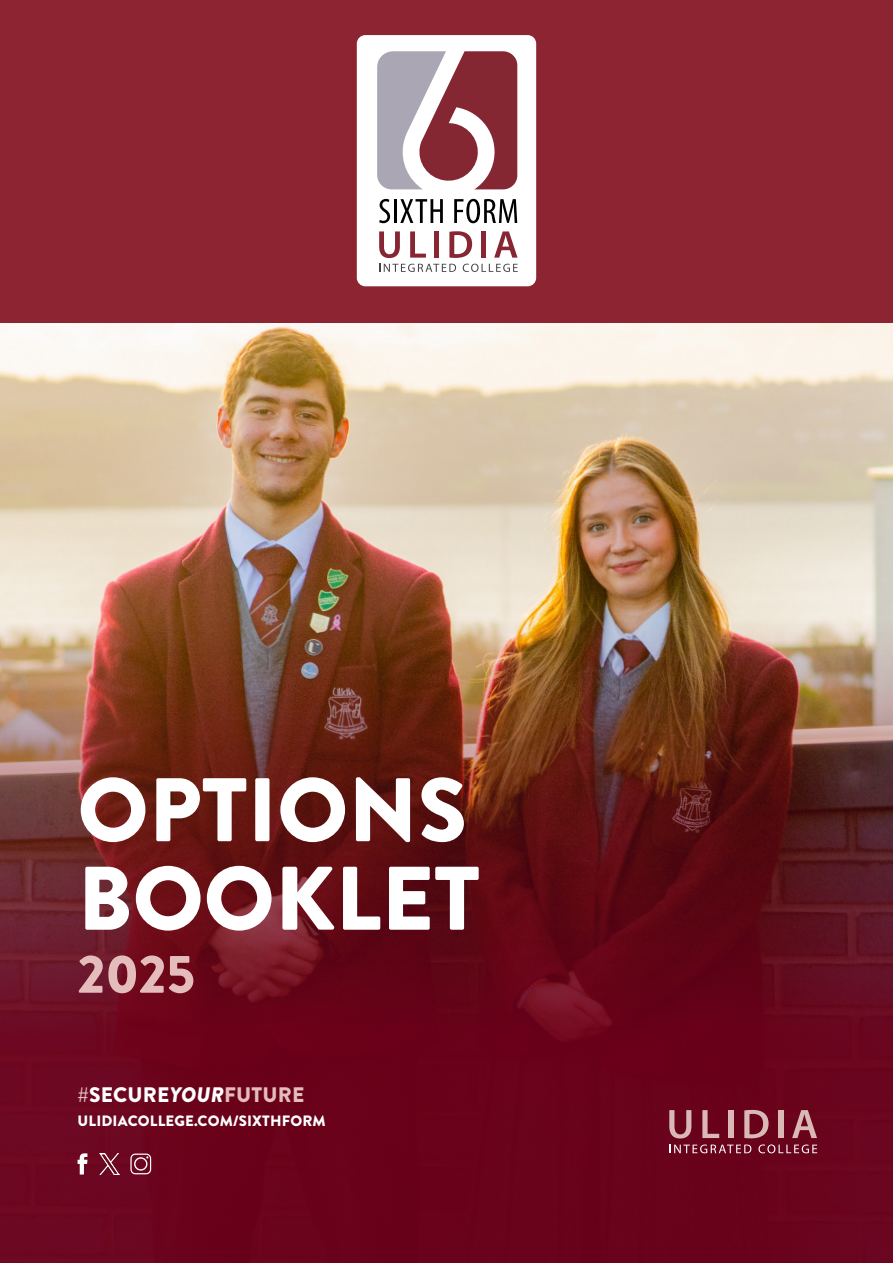
<style>
.page{position:relative;width:893px;height:1263px;background:#fff}
.page>*{position:absolute;margin:0;border:0;box-sizing:border-box;transform-origin:0 0}
.Paragraph_Style_1{font:900 90px "Brandon Grotesque";color:#fff}
.Paragraph_Style_1-2{font:900 54px "Brandon Grotesque";color:#e4bcbc}
.Lead_Paragraph{font:900 21px "Brandon Grotesque";letter-spacing:.01em;color:#e4bcbc}
.Lead_Paragraph-2{font:900 15px "Brandon Grotesque";letter-spacing:.01em;color:#fff}
.s1{color:#fff}
.s2{font-style:italic;color:#fff}
</style>
<div class="page">
<img style="left:0;top:322px;width:893px;height:235px">
<img style="left:0;top:557px;width:893px;height:706px">
<svg style="left:78px;top:1153px;width:9px;height:21px"></svg>
<svg style="left:130px;top:1153px;width:21px;height:21px"></svg>
<svg style="left:669px;top:1144px;width:82px;height:9px"></svg>
<svg style="left:758px;top:1144px;width:59px;height:9px"></svg>
<svg style="left:669px;top:1110px;width:22px;height:28px"></svg>
<svg style="left:702px;top:1110px;width:17px;height:28px"></svg>
<div style="left:728px;top:1110px;width:5px;height:28px;background:#d9b8b5"></div>
<svg style="left:744px;top:1110px;width:24px;height:28px"></svg>
<div style="left:778px;top:1110px;width:5px;height:28px;background:#d9b8b5"></div>
<svg style="left:792px;top:1110px;width:25px;height:28px"></svg>
<img style="left:99px;top:1153px;width:21px;height:21px">
<div style="left:0;top:0;width:893px;height:322px;background:#8d2431"></div>
<div style="left:357px;top:35px;width:179px;height:251px;background:#fff;border-radius:9px"></div>
<svg style="left:377px;top:51px;width:140px;height:138px"></svg>
<svg style="left:379px;top:199px;width:11px;height:24px"></svg>
<hr style="left:394px;top:199px;width:3px;height:24px;background:#030000">
<svg style="left:400px;top:199px;width:43px;height:24px"></svg>
<svg style="left:454px;top:199px;width:63px;height:24px"></svg>
<svg style="left:379px;top:264px;width:77px;height:8px"></svg>
<svg style="left:463px;top:264px;width:55px;height:8px"></svg>
<svg style="left:379px;top:231px;width:21px;height:27px"></svg>
<svg style="left:410px;top:231px;width:16px;height:27px"></svg>
<div style="left:434px;top:231px;width:5px;height:27px;background:#872633"></div>
<svg style="left:449px;top:231px;width:23px;height:27px"></svg>
<div style="left:481px;top:231px;width:5px;height:27px;background:#872633"></div>
<svg style="left:494px;top:231px;width:24px;height:27px"></svg>
<p class="Paragraph_Style_1" style="left:78px;top:746px;width:391px">OPTIONS</p>
<p class="Paragraph_Style_1" style="left:78px;top:835px;width:404px">BOOKLET</p>
<p class="Paragraph_Style_1-2" style="left:78px;top:936px;width:119px">2025</p>
<p class="Lead_Paragraph" style="left:78px;top:1080px;width:228px">#<span class="s1">SECURE</span><span class="s2">YOUR</span>FUTURE</p>
<p class="Lead_Paragraph-2" style="left:78px;top:1110px;width:250px">ULIDIACOLLEGE.COM/SIXTHFORM</p>
</div>
